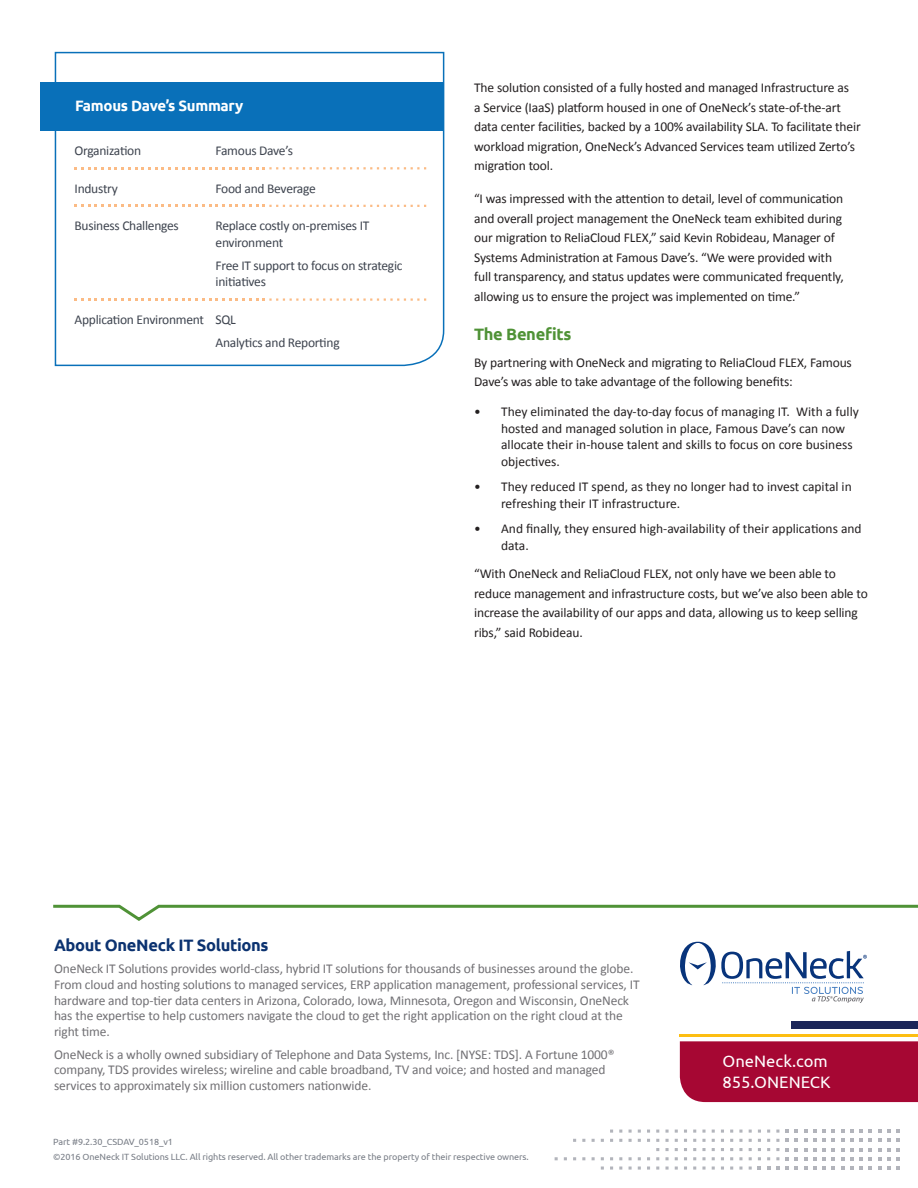
<style>
.page{position:relative;width:918px;height:1188px;background:#fff}
.page>*{position:absolute;margin:0;border:0;box-sizing:border-box;transform-origin:0 0}
.t1{font:700 16.5px "Ubuntu";letter-spacing:-.02em;color:#0b3270}
.t2{font:16.5px/21px "Ubuntu";color:#fff}
.t3{font:700 16.5px "Ubuntu";letter-spacing:-.02em;color:#4f9236}
.t4{font:700 15px "Ubuntu";letter-spacing:-.02em;color:#fff}
.t5{font:13.5px/19.5px "Calibri";letter-spacing:-.01em;color:#231f20}
.t6{font:13.5px/15.8px "Calibri";letter-spacing:-.01em;color:#717074}
.t7{font:13.5px/16.5px "Calibri";letter-spacing:-.02em;color:#3e444f}
.t8{font:9px/15px "Ubuntu";letter-spacing:-.01em;color:#787d86}
</style>
<div class="page">
<div style="left:680px;top:1041px;width:238px;height:61px;background:#a60733"></div>
<svg style="left:680px;top:942px;width:107px;height:43px"></svg>
<svg style="left:787px;top:951px;width:80px;height:52px"></svg>
<svg style="left:54px;top:51px;width:391px;height:316px"></svg>
<div style="left:40px;top:82px;width:404px;height:49px;background:#0970b9"></div>
<div style="left:792px;top:1022px;width:126px;height:7px;background:#1b2659"></div>
<hr style="left:680px;top:1034px;width:238px;height:3px;background:#fdbe12">
<svg style="left:702px;top:1139px;width:4px;height:3px"></svg>
<svg style="left:665px;top:1139px;width:4px;height:3px"></svg>
<svg style="left:702px;top:1130px;width:4px;height:3px"></svg>
<svg style="left:665px;top:1130px;width:4px;height:3px"></svg>
<svg style="left:702px;top:1148px;width:4px;height:3px"></svg>
<svg style="left:665px;top:1148px;width:4px;height:3px"></svg>
<svg style="left:702px;top:1157px;width:4px;height:3px"></svg>
<svg style="left:665px;top:1157px;width:4px;height:3px"></svg>
<svg style="left:702px;top:1167px;width:4px;height:3px"></svg>
<svg style="left:665px;top:1167px;width:4px;height:3px"></svg>
<svg style="left:896px;top:1148px;width:4px;height:3px"></svg>
<svg style="left:896px;top:1157px;width:4px;height:3px"></svg>
<svg style="left:896px;top:1167px;width:4px;height:3px"></svg>
<svg style="left:896px;top:1139px;width:4px;height:3px"></svg>
<svg style="left:896px;top:1130px;width:4px;height:3px"></svg>
<svg style="left:53px;top:904px;width:865px;height:17px"></svg>
<p class="t4" style="left:75px;top:97px;width:170px">Famous Dave’s Summary</p>
<p class="t7" style="left:75px;top:143px;width:68px">Organization</p>
<p class="t7" style="left:216px;top:143px;width:79px">Famous Dave’s</p>
<p class="t7" style="left:75px;top:180px;width:45px">Industry</p>
<p class="t7" style="left:216px;top:180px;width:102px">Food and Beverage</p>
<p class="t7" style="left:75px;top:218px;width:106px">Business Challenges</p>
<p class="t7" style="left:216px;top:218px;width:155px">Replace costly on-premises IT environment</p>
<p class="t7" style="left:216px;top:257px;width:189px">Free IT support to focus on strategic initiatives</p>
<p class="t7" style="left:216px;top:308px;width:126px;line-height:23.2px;text-indent:-141px">Application Environment SQL<br>Analytics and Reporting</p>
<p class="t5" style="left:474px;top:78px;width:388px">The solution consisted of a fully hosted and managed Infrastructure as<br>a Service (IaaS) platform housed in one of OneNeck’s state-of-the-art data center facilities, backed by a 100% availability SLA. To facilitate their workload migration, OneNeck’s Advanced Services team utilized Zerto’s migration tool.</p>
<p class="t5" style="left:474px;top:189px;width:371px">“I was impressed with the attention to detail, level of communication and overall project management the OneNeck team exhibited during our migration to ReliaCloud FLEX,” said Kevin Robideau, Manager of Systems Administration at Famous Dave’s. “We were provided with full transparency, and status updates were communicated frequently, allowing us to ensure the project was implemented on time.”</p>
<p class="t3" style="left:474px;top:325px;width:99px">The Benefits</p>
<p class="t5" style="left:474px;top:353px;width:379px">By partnering with OneNeck and migrating to ReliaCloud FLEX, Famous<br>Dave’s was able to take advantage of the following benefits:</p>
<p class="t5" style="left:501px;top:404px;width:359px;line-height:16.5px;text-indent:-27px">• They eliminated the day-to-day focus of managing IT. With a fully hosted and managed solution in place, Famous Dave’s can now allocate their in-house talent and skills to focus on core business objectives.</p>
<p class="t5" style="left:501px;top:479px;width:352px;line-height:16.5px;text-indent:-27px">• They reduced IT spend, as they no longer had to invest capital in refreshing their IT infrastructure.</p>
<p class="t5" style="left:501px;top:521px;width:362px;line-height:16.5px;text-indent:-27px">• And finally, they ensured high-availability of their applications and data.</p>
<p class="t5" style="left:474px;top:564px;width:395px">“With OneNeck and ReliaCloud FLEX, not only have we been able to reduce management and infrastructure costs, but we’ve also been able to increase the availability of our apps and data, allowing us to keep selling ribs,” said Robideau.</p>
<p class="t1" style="left:54px;top:935px;width:216px">About OneNeck IT Solutions</p>
<p class="t6" style="left:54px;top:961px;width:587px">OneNeck IT Solutions provides world-class, hybrid IT solutions for thousands of businesses around the globe.<br>From cloud and hosting solutions to managed services, ERP application management, professional services, IT hardware and top-tier data centers in Arizona, Colorado, Iowa, Minnesota, Oregon and Wisconsin, OneNeck has the expertise to help customers navigate the cloud to get the right application on the right cloud at the right time.</p>
<p class="t6" style="left:54px;top:1046px;width:562px">OneNeck is a wholly owned subsidiary of Telephone and Data Systems, Inc. [NYSE: TDS]. A Fortune 1000® company, TDS provides wireless; wireline and cable broadband, TV and voice; and hosted and managed services to approximately six million customers nationwide.</p>
<p class="t8" style="left:53px;top:1134px;width:477px">Part #9.2.30_CSDAV_0518_v1<br>©2016 OneNeck IT Solutions LLC. All rights reserved. All other trademarks are the property of their respective owners.</p>
<p class="t2" style="left:723px;top:1050px;width:110px">OneNeck.com<br>855.ONENECK</p>
</div>
